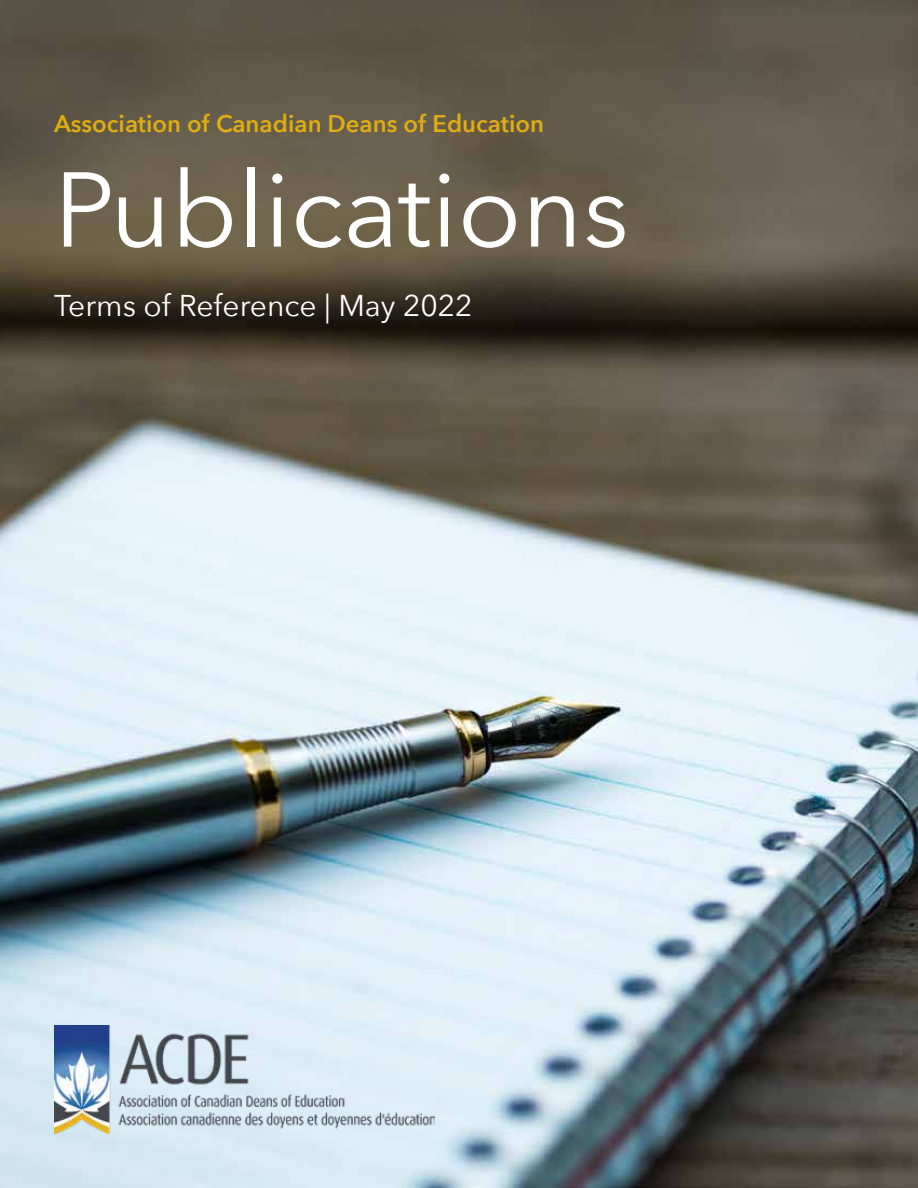
<style>
.page{position:relative;width:918px;height:1188px;background:#fff}
.page>*{position:absolute;margin:0;border:0;box-sizing:border-box;transform-origin:0 0}
.t1{font:105px "Avenir Next";color:#fff}
.t2{font:30px "Avenir Next";color:#fff}
.t3{font:600 24px "Avenir Next";color:#e0ad12}
</style>
<div class="page">
<img style="left:0;top:0;width:918px;height:1188px">
<img style="left:54px;top:1026px;width:380px;height:108px">
<p class="t3" style="left:54px;top:103px;width:492px">Association of Canadian Deans of Education</p>
<h1 class="t1" style="left:54px;top:121px;width:577px">Publications</h1>
<p class="t2" style="left:54px;top:281px;width:420px">Terms of Reference | May 2022</p>
</div>
